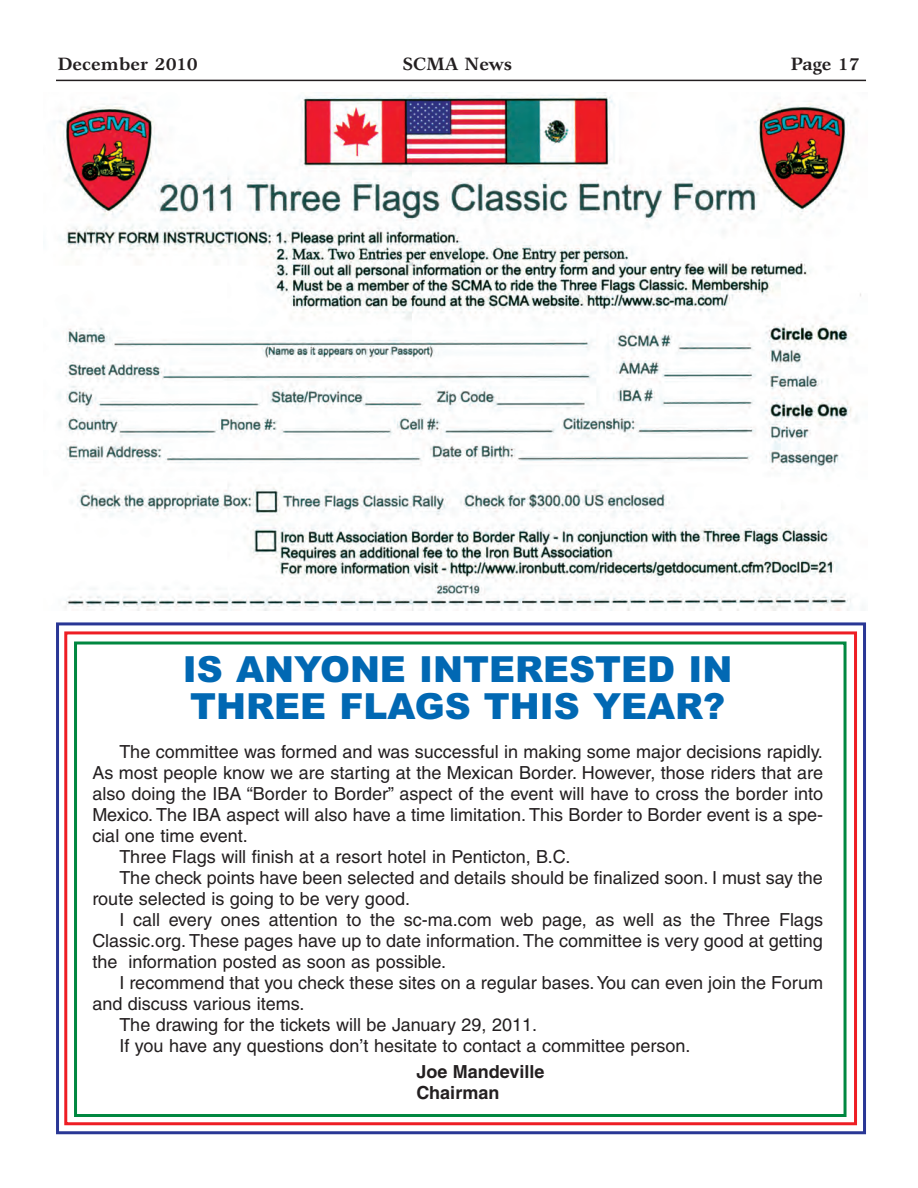
<style>
.page{position:relative;width:918px;height:1188px;background:#fff}
.page>*{position:absolute;margin:0;border:0;box-sizing:border-box;transform-origin:0 0}
.t1{font:900 36px/37.5px "Arial";color:#0168b3}
.t2{font:18px "Helvetica";color:#231f20}
.t3{font:700 18px "Garth Graphic";color:#231f20}
.t4{font:700 18px/21px "Helvetica";color:#231f20}
</style>
<div class="page">
<div style="left:56px;top:622px;width:810px;height:512px;border:3px solid #293795"></div>
<div style="left:64px;top:631px;width:793px;height:494px;border:3px solid #ee1e24"></div>
<div style="left:74px;top:642px;width:773px;height:475px;border:3px solid #008740"></div>
<hr style="left:56px;top:80px;width:810px;height:1px;background:#231f20">
<img style="left:58px;top:95px;width:803px;height:515px">
<p class="t3" style="left:58px;top:57px;width:142px">December 2010</p>
<p class="t3" style="left:403px;top:57px;width:111px">SCMA News</p>
<p class="t3" style="left:791px;top:57px;width:71px">Page 17</p>
<h1 class="t1" style="left:183px;top:654px;width:551px">IS ANYONE INTERESTED IN<br>THREE FLAGS THIS YEAR?</h1>
<p class="t2" style="left:119px;top:745px;width:705px">The committee was formed and was successful in making some major decisions rapidly.</p>
<p class="t2" style="left:92px;top:766px;width:732px">As most people know we are starting at the Mexican Border. However, those riders that are</p>
<p class="t2" style="left:92px;top:787px;width:732px">also doing the IBA “Border to Border” aspect of the event will have to cross the border into</p>
<p class="t2" style="left:92px;top:808px;width:732px">Mexico. The IBA aspect will also have a time limitation. This Border to Border event is a spe-</p>
<p class="t2" style="left:92px;top:829px;width:157px">cial one time event.</p>
<p class="t2" style="left:119px;top:850px;width:453px">Three Flags will finish at a resort hotel in Penticton, B.C.</p>
<p class="t2" style="left:119px;top:871px;width:705px">The check points have been selected and details should be finalized soon. I must say the</p>
<p class="t2" style="left:92px;top:892px;width:319px">route selected is going to be very good.</p>
<p class="t2" style="left:119px;top:913px;width:705px">I call every ones attention to the sc-ma.com web page, as well as the Three Flags</p>
<p class="t2" style="left:92px;top:934px;width:732px">Classic.org. These pages have up to date information. The committee is very good at getting</p>
<p class="t2" style="left:92px;top:955px;width:355px">the information posted as soon as possible.</p>
<p class="t2" style="left:119px;top:976px;width:705px">I recommend that you check these sites on a regular bases.You can even join the Forum</p>
<p class="t2" style="left:92px;top:997px;width:214px">and discuss various items.</p>
<p class="t2" style="left:119px;top:1018px;width:419px">The drawing for the tickets will be January 29, 2011.</p>
<p class="t2" style="left:119px;top:1039px;width:573px">If you have any questions don’t hesitate to contact a committee person.</p>
<p class="t4" style="left:416px;top:1063px;width:130px">Joe Mandeville<br>Chairman</p>
</div>
